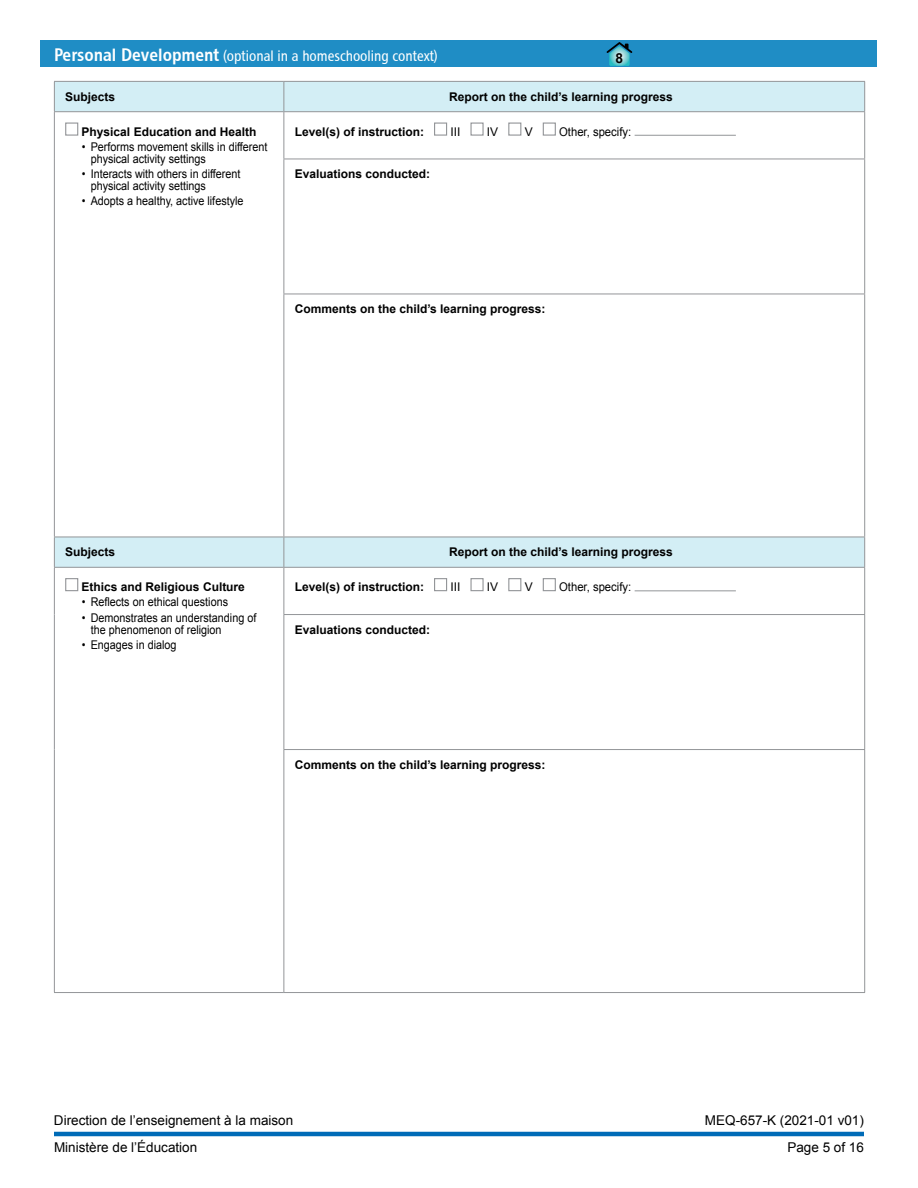
<style>
.page{position:relative;width:918px;height:1188px;background:#fff}
.page>*{position:absolute;margin:0;border:0;box-sizing:border-box;transform-origin:0 0}
.t1{font:15px "Chaloult Cond Normal";color:#fff}
.t2{font:700 13.8px "Arial";color:#000}
.t3{font:13.5px "Arial";color:#000}
.t4{font:700 12px "Arial";color:#000}
.t5{font:12px/12px "Arial";color:#000;scale:.9 1}
.t6{font:12px "Arial";color:#000;scale:.94 1}
.t7{font:12px "Arial";color:#000}
.s1{font-family:"Chaloult Cond Demi Gras Normal";font-size:18px}
</style>
<div class="page">
<hr style="left:54px;top:1132px;width:810px;height:4px;background:#006bb7">
<div style="left:40px;top:40px;width:838px;height:28px;background:#1f8dc5"></div>
<svg style="left:55px;top:82px;width:809px;height:485px"></svg>
<hr style="left:54px;top:81px;width:230px;height:1px;background:#939598">
<svg style="left:54px;top:82px;width:1px;height:29px"></svg>
<hr style="left:284px;top:81px;width:581px;height:1px;background:#939598">
<svg style="left:284px;top:82px;width:1px;height:29px"></svg>
<svg style="left:864px;top:82px;width:1px;height:29px"></svg>
<hr style="left:54px;top:111px;width:230px;height:1px;background:#939598">
<hr style="left:54px;top:112px;width:1px;height:47px;background:#939598">
<hr style="left:284px;top:111px;width:581px;height:1px;background:#939598">
<hr style="left:284px;top:112px;width:1px;height:47px;background:#939598">
<hr style="left:864px;top:112px;width:1px;height:47px;background:#939598">
<hr style="left:54px;top:159px;width:1px;height:135px;background:#939598">
<hr style="left:284px;top:159px;width:581px;height:1px;background:#939598">
<hr style="left:284px;top:159px;width:1px;height:135px;background:#939598">
<hr style="left:864px;top:159px;width:1px;height:135px;background:#939598">
<hr style="left:54px;top:294px;width:1px;height:243px;background:#939598">
<hr style="left:284px;top:294px;width:581px;height:1px;background:#939598">
<hr style="left:284px;top:294px;width:1px;height:243px;background:#939598">
<hr style="left:864px;top:294px;width:1px;height:243px;background:#939598">
<hr style="left:54px;top:537px;width:230px;height:1px;background:#939598">
<hr style="left:54px;top:537px;width:1px;height:30px;background:#939598">
<hr style="left:284px;top:537px;width:581px;height:1px;background:#939598">
<hr style="left:284px;top:537px;width:1px;height:30px;background:#939598">
<hr style="left:864px;top:537px;width:1px;height:30px;background:#939598">
<hr style="left:54px;top:567px;width:230px;height:1px;background:#939598">
<hr style="left:54px;top:568px;width:1px;height:47px;background:#939598">
<hr style="left:284px;top:567px;width:581px;height:1px;background:#939598">
<hr style="left:284px;top:568px;width:1px;height:46px;background:#939598">
<hr style="left:864px;top:568px;width:1px;height:46px;background:#939598">
<hr style="left:54px;top:615px;width:1px;height:135px;background:#939598">
<hr style="left:284px;top:614px;width:581px;height:1px;background:#939598">
<hr style="left:284px;top:615px;width:1px;height:134px;background:#939598">
<hr style="left:864px;top:615px;width:1px;height:134px;background:#939598">
<hr style="left:54px;top:750px;width:1px;height:242px;background:#939598">
<hr style="left:284px;top:749px;width:581px;height:1px;background:#939598">
<hr style="left:284px;top:750px;width:1px;height:242px;background:#939598">
<hr style="left:864px;top:750px;width:1px;height:242px;background:#939598">
<hr style="left:54px;top:992px;width:230px;height:1px;background:#939598">
<hr style="left:284px;top:992px;width:581px;height:1px;background:#939598">
<div style="left:65px;top:123px;width:13px;height:13px;border:1px solid #939598"></div>
<div style="left:434px;top:123px;width:13px;height:13px;border:1px solid #939598"></div>
<div style="left:470px;top:123px;width:14px;height:13px;border:1px solid #939598"></div>
<div style="left:508px;top:123px;width:13px;height:13px;border:1px solid #939598"></div>
<div style="left:543px;top:123px;width:13px;height:13px;border:1px solid #939598"></div>
<hr style="left:635px;top:135px;width:101px;height:1px;background:#939598">
<div style="left:65px;top:578px;width:13px;height:13px;border:1px solid #939598"></div>
<div style="left:434px;top:578px;width:13px;height:13px;border:1px solid #939598"></div>
<div style="left:470px;top:578px;width:14px;height:13px;border:1px solid #939598"></div>
<div style="left:508px;top:578px;width:13px;height:13px;border:1px solid #939598"></div>
<div style="left:543px;top:578px;width:13px;height:13px;border:1px solid #939598"></div>
<hr style="left:635px;top:590px;width:101px;height:1px;background:#939598">
<svg style="left:607px;top:42px;width:25px;height:24px"></svg>
<h3 class="t1" style="left:54px;top:46px;width:385px"><span class="s1">Personal Development</span> (optional in a homeschooling context)</h3>
<p class="t4" style="left:65px;top:89px;width:52px">Subjects</p>
<p class="t4" style="left:449px;top:89px;width:225px">Report on the child’s learning progress</p>
<p class="t4" style="left:82px;top:124px;width:176px">Physical Education and Health</p>
<p class="t5" style="left:91px;top:141px;width:198px;text-indent:-9px">• Performs movement skills in different physical activity settings</p>
<p class="t5" style="left:91px;top:168px;width:168px;text-indent:-9px">• Interacts with others in different physical activity settings</p>
<p class="t5" style="left:82px;top:195px;width:181px">• Adopts a healthy, active lifestyle</p>
<p class="t2" style="left:616px;top:49px;width:9px">8</p>
<p class="t4" style="left:295px;top:124px;width:131px">Level(s) of instruction:</p>
<p class="t7" style="left:450px;top:124px;width:12px">III</p>
<p class="t7" style="left:487px;top:124px;width:13px">IV</p>
<p class="t7" style="left:525px;top:124px;width:10px">V</p>
<p class="t6" style="left:559px;top:124px;width:78px">Other, specify:</p>
<p class="t4" style="left:295px;top:166px;width:137px">Evaluations conducted:</p>
<p class="t4" style="left:295px;top:301px;width:252px">Comments on the child’s learning progress:</p>
<p class="t4" style="left:65px;top:544px;width:52px">Subjects</p>
<p class="t4" style="left:449px;top:544px;width:225px">Report on the child’s learning progress</p>
<p class="t4" style="left:82px;top:579px;width:165px">Ethics and Religious Culture</p>
<p class="t5" style="left:82px;top:596px;width:164px">• Reflects on ethical questions</p>
<p class="t5" style="left:91px;top:612px;width:186px;text-indent:-9px">• Demonstrates an understanding of the phenomenon of religion</p>
<p class="t5" style="left:82px;top:639px;width:107px">• Engages in dialog</p>
<p class="t4" style="left:295px;top:579px;width:131px">Level(s) of instruction:</p>
<p class="t7" style="left:450px;top:579px;width:12px">III</p>
<p class="t7" style="left:487px;top:579px;width:13px">IV</p>
<p class="t7" style="left:525px;top:579px;width:10px">V</p>
<p class="t6" style="left:559px;top:579px;width:78px">Other, specify:</p>
<p class="t4" style="left:295px;top:622px;width:137px">Evaluations conducted:</p>
<p class="t4" style="left:295px;top:757px;width:252px">Comments on the child’s learning progress:</p>
<p class="t3" style="left:54px;top:1112px;width:241px">Direction de l’enseignement à la maison</p>
<p class="t3" style="left:705px;top:1112px;width:161px">MEQ-657-K (2021-01 v01)</p>
<p class="t3" style="left:54px;top:1139px;width:145px">Ministère de l’Éducation</p>
<p class="t3" style="left:787px;top:1139px;width:78px">Page 5 of 16</p>
</div>
